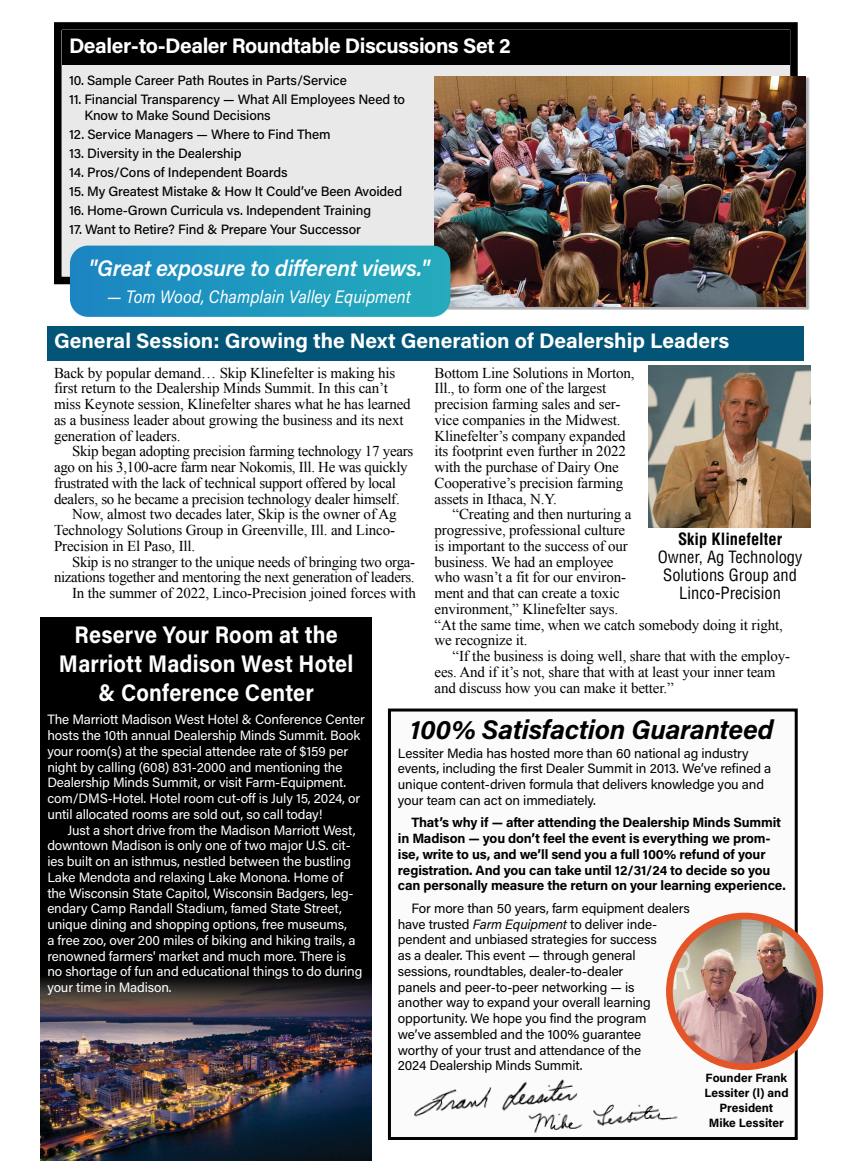
<style>
.page{position:relative;width:851px;height:1161px;background:#fff}
.page>*{position:absolute;margin:0;border:0;box-sizing:border-box;transform-origin:0 0}
.t1{font:italic 700 27px "Acumin Pro";letter-spacing:-.01em;color:#000}
.t2{font:700 24px/28.8px "Acumin Pro";letter-spacing:.005em;color:#fff;text-align:center;scale:.9 1}
.t3{font:italic 600 22.5px "Acumin Pro";letter-spacing:-.015em;color:#fff}
.t4{font:700 21px "Acumin Pro";letter-spacing:-.005em;color:#fff}
.t5{font:italic 18px "Acumin Pro";letter-spacing:.005em;color:#fff;scale:.9 1}
.t6{font:condensed 16.5px/18px "Helvetica LT Std";color:#000;text-align:center}
.t7{font:700 condensed 16.5px "Helvetica LT Std";color:#000}
.t8{font:15px/15.8px "Times New Roman";letter-spacing:-.01em;color:#000}
.t9{font:13.5px/15.8px "Acumin Pro";letter-spacing:-.01em;color:#fff}
.t10{font:13.5px/15.8px "Acumin Pro";letter-spacing:-.01em;color:#000}
.t11{font:500 13.5px/16.5px "Acumin Pro";letter-spacing:-.01em;color:#000}
.t12{font:700 13.5px/15.8px "Acumin Pro";letter-spacing:-.01em;color:#000}
.t13{font:700 12px/15px "Acumin Pro";color:#000;text-align:center}
.s1{font-style:italic}
</style>
<div class="page">
<div style="left:389px;top:710px;width:407px;height:428px;background:#fbfbfb"></div>
<div style="left:388px;top:709px;width:409px;height:431px;border:3px solid #000"></div>
<img style="left:414px;top:1079px;width:164px;height:38px">
<img style="left:524px;top:1096px;width:161px;height:44px">
<img style="left:669px;top:916px;width:150px;height:151px;border-radius:75px">
<div style="left:666px;top:913px;width:157px;height:157px;border:7px solid #e45627;border-radius:50%"></div>
<div style="left:40px;top:618px;width:332px;height:543px;background:#000"></div>
<svg style="left:54px;top:22px;width:744px;height:266px;background:#9e9e9f"></svg>
<div style="left:435px;top:77px;width:374px;height:233px;background:#000;opacity:.32"></div>
<img style="left:434px;top:76px;width:371px;height:230px">
<svg style="left:70px;top:246px;width:380px;height:71px;background:#2199bf"></svg>
<img style="left:40px;top:978px;width:332px;height:183px">
<div style="left:47px;top:326px;width:756px;height:35px;background:#035577"></div>
<img style="left:648px;top:365px;width:162px;height:162px">
<h3 class="t4" style="left:69px;top:30px;width:443px">Dealer-to-Dealer Roundtable Discussions Set 2</h3>
<p class="t11" style="left:69px;top:72px;width:279px">10. Sample Career Path Routes in Parts/Service</p>
<p class="t11" style="left:84px;top:90px;width:322px;text-indent:-15px">11. Financial Transparency — What All Employees Need to<br>Know to Make Sound Decisions</p>
<p class="t11" style="left:69px;top:126px;width:263px">12. Service Managers — Where to Find Them</p>
<p class="t11" style="left:69px;top:145px;width:174px">13. Diversity in the Dealership</p>
<p class="t11" style="left:69px;top:164px;width:220px">14. Pros/Cons of Independent Boards</p>
<p class="t11" style="left:69px;top:183px;width:334px">15. My Greatest Mistake &amp; How It Could’ve Been Avoided</p>
<p class="t11" style="left:69px;top:202px;width:303px">16. Home-Grown Curricula vs. Independent Training</p>
<p class="t11" style="left:69px;top:220px;width:293px">17. Want to Retire? Find &amp; Prepare Your Successor</p>
<h3 class="t3" style="left:88px;top:252px;width:343px">"Great exposure to different views."</h3>
<p class="t5" style="left:107px;top:285px;width:339px">— Tom Wood, Champlain Valley Equipment</p>
<h3 class="t4" style="left:54px;top:326px;width:676px">General Session: Growing the Next Generation of Dealership Leaders</h3>
<p class="t8" style="left:54px;top:365px;width:358px">Back by popular demand… Skip Klinefelter is making his first return to the Dealership Minds Summit. In this can’t miss Keynote session, Klinefelter shares what he has learned as a business leader about growing the business and its next generation of leaders.</p>
<p class="t8" style="left:72px;top:443px;width:343px">Skip began adopting precision farming technology 17 years</p>
<p class="t8" style="left:54px;top:459px;width:355px">ago on his 3,100-acre farm near Nokomis, Ill. He was quickly</p>
<p class="t8" style="left:54px;top:475px;width:343px">frustrated with the lack of technical support offered by local</p>
<p class="t8" style="left:54px;top:491px;width:347px">dealers, so he became a precision technology dealer himself.</p>
<p class="t8" style="left:72px;top:506px;width:326px">Now, almost two decades later, Skip is the owner of Ag</p>
<p class="t8" style="left:54px;top:522px;width:342px">Technology Solutions Group in Greenville, Ill. and Linco-</p>
<p class="t8" style="left:54px;top:538px;width:143px">Precision in El Paso, Ill.</p>
<p class="t8" style="left:72px;top:554px;width:344px">Skip is no stranger to the unique needs of bringing two orga-</p>
<p class="t8" style="left:54px;top:569px;width:362px">nizations together and mentoring the next generation of leaders.</p>
<p class="t8" style="left:72px;top:585px;width:345px">In the summer of 2022, Linco-Precision joined forces with</p>
<p class="t8" style="left:434px;top:365px;width:201px">Bottom Line Solutions in Morton,<br>Ill., to form one of the largest precision farming sales and ser&shy;vice companies in the Midwest.<br>Klinefelter’s company expanded its footprint even further in 2022 with the purchase of Dairy One<br>Cooperative’s precision farming assets in Ithaca, N.Y.</p>
<p class="t8" style="left:434px;top:506px;width:350px;text-indent:18px">“Creating and then nurturing a<br>progressive, professional culture<br>is important to the success of our<br>business. We had an employee<br>who wasn’t a fit for our environ-<br>ment and that can create a toxic<br>environment,” Klinefelter says.<br>“At the same time, when we catch somebody doing it right, we recognize it.</p>
<p class="t8" style="left:434px;top:648px;width:357px;text-indent:18px">“If the business is doing well, share that with the employ&shy;ees. And if it’s not, share that with at least your inner team and discuss how you can make it better.”</p>
<p class="t7" style="left:678px;top:528px;width:106px">Skip Klinefelter</p>
<p class="t6" style="left:657px;top:548px;width:146px">Owner, Ag Technology<br>Solutions Group and<br>Linco-Precision</p>
<h2 class="t2" style="left:59px;top:619px;width:328px">Reserve Your Room at the<br>Marriott Madison West Hotel &amp; Conference Center</h2>
<p class="t9" style="left:47px;top:711px;width:319px">The Marriott Madison West Hotel &amp; Conference Center hosts the 10th annual Dealership Minds Summit. Book your room(s) at the special attendee rate of $159 per night by calling (608) 831-2000 and mentioning the Dealership Minds Summit, or visit Farm-Equipment. com/DMS-Hotel. Hotel room cut-off is July 15, 2024, or until allocated rooms are sold out, so call today!</p>
<p class="t9" style="left:47px;top:822px;width:316px;text-indent:20px">Just a short drive from the Madison Marriott West, downtown Madison is only one of two major U.S. cit&shy;ies built on an isthmus, nestled between the bustling Lake Mendota and relaxing Lake Monona. Home of the Wisconsin State Capitol, Wisconsin Badgers, leg&shy;endary Camp Randall Stadium, famed State Street, unique dining and shopping options, free museums,<br>a free zoo, over 200 miles of biking and hiking trails, a renowned farmers' market and much more. There is no shortage of fun and educational things to do during your time in Madison.</p>
<h1 class="t1" style="left:410px;top:711px;width:364px">100% Satisfaction Guaranteed</h1>
<p class="t10" style="left:398px;top:744px;width:375px">Lessiter Media has hosted more than 60 national ag industry events, including the first Dealer Summit in 2013. We’ve refined a unique content-driven formula that delivers knowledge you and your team can act on immediately.</p>
<p class="t12" style="left:398px;top:814px;width:389px;text-indent:14px">That’s why if — after attending the Dealership Minds Summit in Madison — you don’t feel the event is everything we prom&shy;ise, write to us, and we’ll send you a full 100% refund of your registration. And you can take until 12/31/24 to decide so you can personally measure the return on your learning experience.</p>
<p class="t10" style="left:398px;top:900px;width:293px;text-indent:14px">For more than 50 years, farm equipment dealers have trusted <span class="s1">Farm Equipment</span> to deliver inde&shy;pendent and unbiased strategies for success<br>as a dealer. This event — through general sessions, roundtables, dealer-to-dealer<br>panels and peer-to-peer networking — is<br>another way to expand your overall learning opportunity. We hope you find the program<br>we’ve assembled and the 100% guarantee<br>worthy of your trust and attendance of the<br>2024 Dealership Minds Summit.</p>
<p class="t13" style="left:704px;top:1069px;width:86px">Founder Frank<br>Lessiter (l) and<br>President<br>Mike Lessiter</p>
</div>
